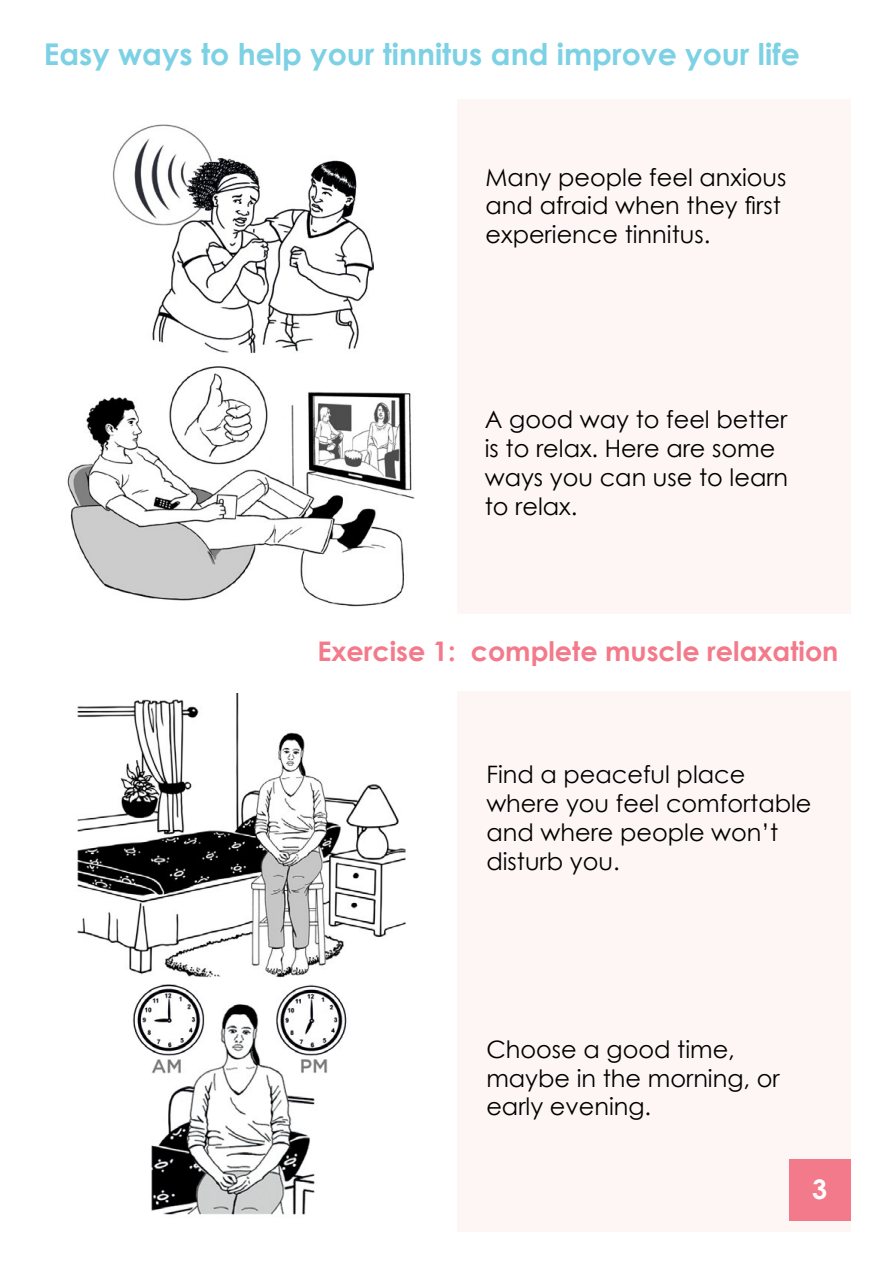
<style>
.page{position:relative;width:893px;height:1263px;background:#fff}
.page>*{position:absolute;margin:0;border:0;box-sizing:border-box;transform-origin:0 0}
.t1{font:700 30px "Century Gothic";color:#7dd1e4}
.t2{font:700 27px "Century Gothic";color:#f37a8a}
.t3{font:700 27px "Century Gothic";color:#fff}
.t4{font:24px/28.8px "Century Gothic";color:#000}
</style>
<div class="page">
<div style="left:457px;top:54px;width:393px;height:1178px;background:#fef6f5"></div>
<img style="left:67px;top:366px;width:348px;height:241px">
<img style="left:77px;top:693px;width:329px;height:285px">
<img style="left:132px;top:984px;width:215px;height:231px">
<img style="left:112px;top:124px;width:261px;height:230px">
<div style="left:789px;top:1159px;width:61px;height:61px;background:#f37a8a"></div>
<div style="left:0;top:22px;width:893px;height:77px;background:#fff"></div>
<div style="left:0;top:614px;width:893px;height:77px;background:#fff"></div>
<p class="t1" style="left:44px;top:32px;width:757px">Easy ways to help your tinnitus and improve your life</p>
<p class="t4" style="left:486px;top:162px;width:302px">Many people feel anxious and afraid when they first experience tinnitus.</p>
<p class="t4" style="left:485px;top:405px;width:305px">A good way to feel better is to relax. Here are some ways you can use to learn to relax.</p>
<p class="t2" style="left:317px;top:631px;width:523px">Exercise 1: complete muscle relaxation</p>
<p class="t4" style="left:486px;top:760px;width:327px">Find a peaceful place where you feel comfortable and where people won’t disturb you.</p>
<p class="t4" style="left:486px;top:1034px;width:295px">Choose a good time, maybe in the morning, or early evening.</p>
<p class="t3" style="left:812px;top:1169px;width:17px">3</p>
</div>
